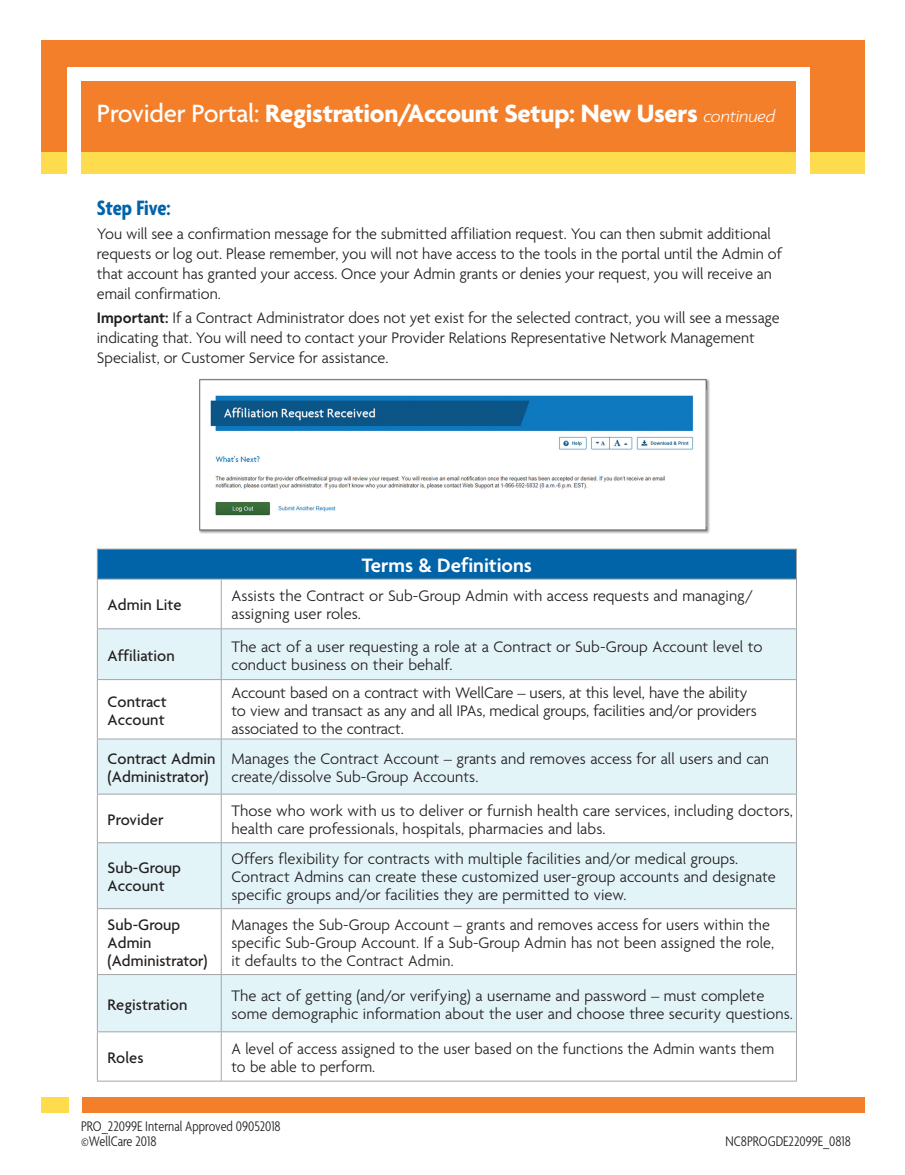
<style>
.page{position:relative;width:905px;height:1175px;background:#fff}
.page>*{position:absolute;margin:0;border:0;box-sizing:border-box;transform-origin:0 0}
.t1{font:700 27px "Agenda";letter-spacing:-.01em;color:#fff}
.t2{font:700 condensed 22.5px "Agenda";color:#0163a8}
.t3{font:600 21px "Agenda";color:#fff}
.t4{font:300 16.5px/18px "Agenda";color:#231f20}
.t5{font:500 16.5px/18px "Agenda";letter-spacing:.005em;color:#231f20}
.t6{font:300 16.5px/18px "Agenda";color:#231f20;scale:.96 1}
.t7{font:300 condensed 15px/15px "Agenda";color:#231f20}
.s1{font-weight:500}
.s2{font-weight:300;font-style:italic;font-size:18px}
.s3{font-weight:600}
</style>
<div class="page">
<div style="left:40px;top:40px;width:824px;height:118px;background:#f47f2a"></div>
<div style="left:40px;top:152px;width:824px;height:22px;background:#ffdc4e"></div>
<div style="left:68px;top:68px;width:13px;height:129px;background:#fff"></div>
<div style="left:796px;top:68px;width:13px;height:110px;background:#fff"></div>
<div style="left:68px;top:68px;width:741px;height:13px;background:#fff"></div>
<div style="left:82px;top:1097px;width:782px;height:16px;background:#f47f2a"></div>
<div style="left:41px;top:1097px;width:27px;height:16px;background:#ffdc4e"></div>
<div style="left:199px;top:379px;width:511px;height:155px;background:#231f20;opacity:.5"></div>
<div style="left:200px;top:380px;width:506px;height:150px;background:#fff"></div>
<img style="left:210px;top:395px;width:484px;height:121px">
<div style="left:199px;top:379px;width:507px;height:151px;border:1px solid #636366"></div>
<div style="left:97px;top:549px;width:699px;height:30px;background:#0163a8"></div>
<svg style="left:98px;top:579px;width:698px;height:501px"></svg>
<svg style="left:98px;top:629px;width:698px;height:402px;fill:#e3f4f9"></svg>
<hr style="left:97px;top:548px;width:124px;height:1px;background:#a2a5aa">
<svg style="left:97px;top:549px;width:1px;height:29px"></svg>
<hr style="left:221px;top:548px;width:575px;height:1px;background:#a2a5aa">
<svg style="left:796px;top:549px;width:1px;height:29px"></svg>
<hr style="left:97px;top:578px;width:124px;height:1px;background:#a2a5aa">
<hr style="left:97px;top:579px;width:1px;height:49px;background:#a2a5aa">
<hr style="left:221px;top:578px;width:575px;height:1px;background:#a2a5aa">
<hr style="left:221px;top:579px;width:1px;height:49px;background:#a2a5aa">
<hr style="left:796px;top:579px;width:1px;height:49px;background:#a2a5aa">
<hr style="left:97px;top:628px;width:124px;height:1px;background:#a2a5aa">
<hr style="left:97px;top:629px;width:1px;height:50px;background:#a2a5aa">
<hr style="left:221px;top:628px;width:575px;height:1px;background:#a2a5aa">
<hr style="left:221px;top:629px;width:1px;height:50px;background:#a2a5aa">
<hr style="left:796px;top:629px;width:1px;height:50px;background:#a2a5aa">
<hr style="left:97px;top:679px;width:124px;height:1px;background:#a2a5aa">
<hr style="left:97px;top:680px;width:1px;height:58px;background:#a2a5aa">
<hr style="left:221px;top:679px;width:575px;height:1px;background:#a2a5aa">
<hr style="left:221px;top:680px;width:1px;height:58px;background:#a2a5aa">
<hr style="left:796px;top:680px;width:1px;height:58px;background:#a2a5aa">
<hr style="left:97px;top:738px;width:124px;height:1px;background:#a2a5aa">
<hr style="left:97px;top:739px;width:1px;height:54px;background:#a2a5aa">
<hr style="left:221px;top:738px;width:575px;height:1px;background:#a2a5aa">
<hr style="left:221px;top:739px;width:1px;height:54px;background:#a2a5aa">
<hr style="left:796px;top:739px;width:1px;height:54px;background:#a2a5aa">
<hr style="left:97px;top:793px;width:124px;height:1px;background:#a2a5aa">
<hr style="left:97px;top:794px;width:1px;height:48px;background:#a2a5aa">
<hr style="left:221px;top:793px;width:575px;height:1px;background:#a2a5aa">
<hr style="left:221px;top:794px;width:1px;height:48px;background:#a2a5aa">
<hr style="left:796px;top:794px;width:1px;height:48px;background:#a2a5aa">
<hr style="left:97px;top:842px;width:124px;height:1px;background:#a2a5aa">
<hr style="left:97px;top:843px;width:1px;height:65px;background:#a2a5aa">
<hr style="left:221px;top:842px;width:575px;height:1px;background:#a2a5aa">
<hr style="left:221px;top:843px;width:1px;height:65px;background:#a2a5aa">
<hr style="left:796px;top:843px;width:1px;height:65px;background:#a2a5aa">
<hr style="left:97px;top:908px;width:124px;height:1px;background:#a2a5aa">
<hr style="left:97px;top:909px;width:1px;height:65px;background:#a2a5aa">
<hr style="left:221px;top:908px;width:575px;height:1px;background:#a2a5aa">
<hr style="left:221px;top:909px;width:1px;height:65px;background:#a2a5aa">
<hr style="left:796px;top:909px;width:1px;height:65px;background:#a2a5aa">
<hr style="left:97px;top:974px;width:124px;height:1px;background:#a2a5aa">
<hr style="left:97px;top:975px;width:1px;height:56px;background:#a2a5aa">
<hr style="left:221px;top:974px;width:575px;height:1px;background:#a2a5aa">
<hr style="left:221px;top:975px;width:1px;height:56px;background:#a2a5aa">
<hr style="left:796px;top:975px;width:1px;height:56px;background:#a2a5aa">
<hr style="left:97px;top:1031px;width:124px;height:1px;background:#a2a5aa">
<hr style="left:97px;top:1032px;width:1px;height:48px;background:#a2a5aa">
<hr style="left:221px;top:1031px;width:575px;height:1px;background:#a2a5aa">
<hr style="left:221px;top:1032px;width:1px;height:48px;background:#a2a5aa">
<hr style="left:796px;top:1032px;width:1px;height:48px;background:#a2a5aa">
<hr style="left:97px;top:1080px;width:124px;height:1px;background:#a2a5aa">
<hr style="left:221px;top:1080px;width:575px;height:1px;background:#a2a5aa">
<h1 class="t1" style="left:97px;top:97px;width:679px"><span class="s1">Provider Portal:</span> Registration/Account Setup: New Users <span class="s2">continued</span></h1>
<h2 class="t2" style="left:97px;top:194px;width:75px">Step Five:</h2>
<p class="t4" style="left:97px;top:224px;width:686px;line-height:19.8px">You will see a confirmation message for the submitted affiliation request. You can then submit additional requests or log out. Please remember, you will not have access to the tools in the portal until the Admin of that account has granted your access. Once your Admin grants or denies your request, you will receive an email confirmation.</p>
<p class="t4" style="left:97px;top:307px;width:684px;line-height:19.8px"><span class="s3">Important:</span> If a Contract Administrator does not yet exist for the selected contract, you will see a message indicating that. You will need to contact your Provider Relations Representative Network Management<br>Specialist, or Customer Service for assistance.</p>
<p class="t3" style="left:362px;top:552px;width:172px">Terms &amp; Definitions</p>
<p class="t5" style="left:108px;top:595px;width:75px">Admin Lite</p>
<p class="t4" style="left:231px;top:586px;width:523px">Assists the Contract or Sub-Group Admin with access requests and managing/ assigning user roles.</p>
<p class="t5" style="left:108px;top:646px;width:69px">Affiliation</p>
<p class="t4" style="left:231px;top:637px;width:532px">The act of a user requesting a role at a Contract or Sub-Group Account level to conduct business on their behalf.</p>
<p class="t5" style="left:108px;top:692px;width:61px">Contract<br>Account</p>
<p class="t4" style="left:231px;top:683px;width:526px">Account based on a contract with WellCare – users, at this level, have the ability to view and transact as any and all IPAs, medical groups, facilities and/or providers associated to the contract.</p>
<p class="t5" style="left:108px;top:749px;width:109px">Contract Admin (Administrator)</p>
<p class="t4" style="left:231px;top:749px;width:539px">Manages the Contract Account – grants and removes access for all users and can create/dissolve Sub-Group Accounts.</p>
<p class="t5" style="left:108px;top:810px;width:57px">Provider</p>
<p class="t4" style="left:231px;top:801px;width:563px">Those who work with us to deliver or furnish health care services, including doctors, health care professionals, hospitals, pharmacies and labs.</p>
<p class="t5" style="left:108px;top:858px;width:75px">Sub-Group<br>Account</p>
<p class="t4" style="left:231px;top:849px;width:546px">Offers flexibility for contracts with multiple facilities and/or medical groups.<br>Contract Admins can create these customized user-group accounts and designate specific groups and/or facilities they are permitted to view.</p>
<p class="t5" style="left:108px;top:915px;width:101px">Sub-Group<br>Admin (Administrator)</p>
<p class="t4" style="left:231px;top:915px;width:544px">Manages the Sub-Group Account – grants and removes access for users within the specific Sub-Group Account. If a Sub-Group Admin has not been assigned the role, it defaults to the Contract Admin.</p>
<p class="t5" style="left:108px;top:994px;width:81px">Registration</p>
<p class="t4" style="left:231px;top:986px;width:563px">The act of getting (and/or verifying) a username and password – must complete some demographic information about the user and choose three security questions.</p>
<p class="t5" style="left:108px;top:1048px;width:37px">Roles</p>
<p class="t6" style="left:231px;top:1039px;width:567px">A level of access assigned to the user based on the functions the Admin wants them to be able to perform.</p>
<p class="t7" style="left:81px;top:1118px;width:201px">PRO_22099E Internal Approved 09052018 ©WellCare 2018</p>
<p class="t7" style="left:725px;top:1133px;width:127px">NC8PROGDE22099E_0818</p>
</div>
